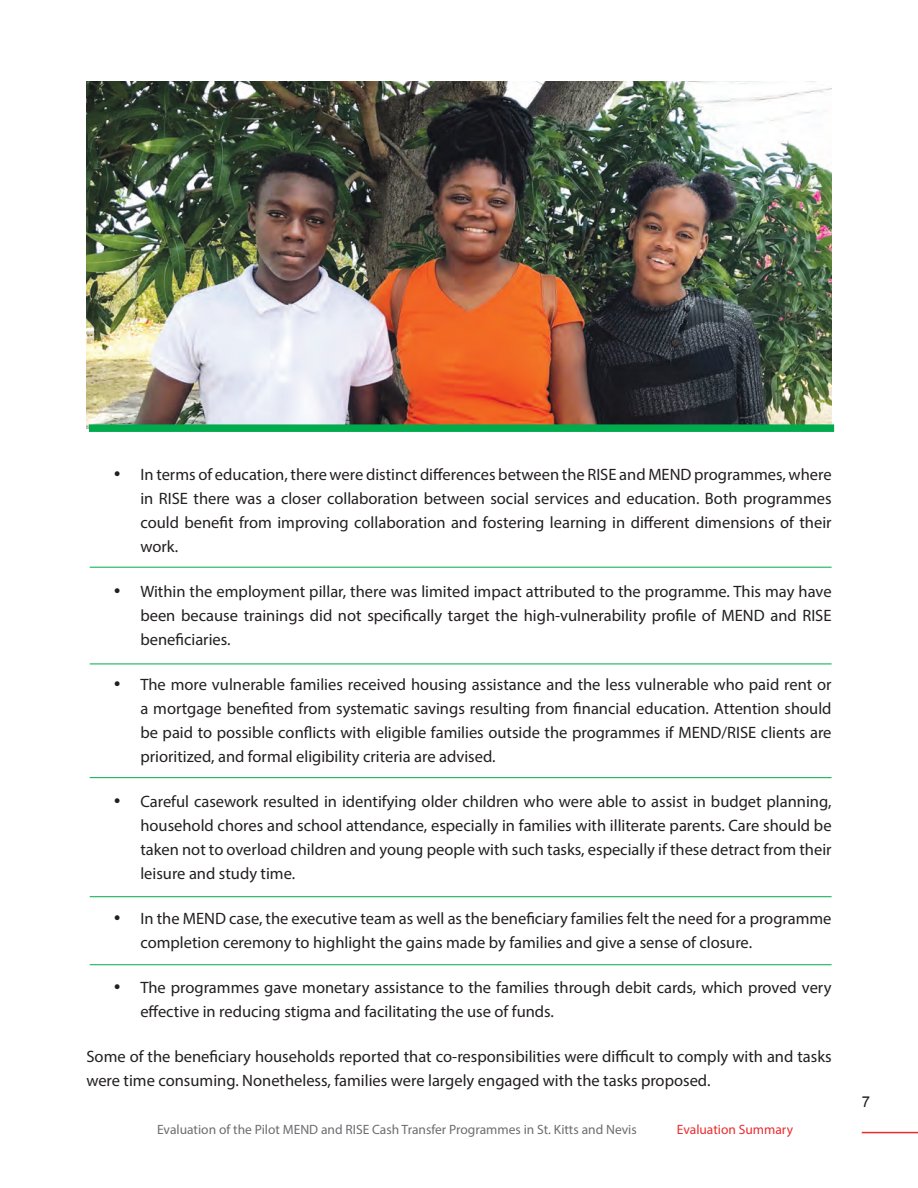
<style>
.page{position:relative;width:918px;height:1188px;background:#fff}
.page>*{position:absolute;margin:0;border:0;box-sizing:border-box;transform-origin:0 0}
.t1{font:16.5px/24px "Myriad Pro";color:#231f20;text-align:justify}
.t2{font:15px "Arial";color:#231f20}
.t3{font:13.5px "Myriad Pro";color:#6c6d70}
.t4{font:13.5px "Myriad Pro";color:#ec2a2d}
</style>
<div class="page">
<hr style="left:862px;top:1132px;width:56px;height:1px;background:#ec2a2d">
<img style="left:86px;top:81px;width:746px;height:348px">
<hr style="left:90px;top:567px;width:742px;height:1px;background:#00ab4d">
<hr style="left:90px;top:664px;width:742px;height:1px;background:#00ab4d">
<hr style="left:90px;top:777px;width:742px;height:1px;background:#00ab4d">
<hr style="left:90px;top:896px;width:742px;height:1px;background:#00ab4d">
<hr style="left:90px;top:964px;width:742px;height:1px;background:#00ab4d">
<div style="left:89px;top:424px;width:745px;height:8px;background:#00ab4d"></div>
<p class="t1" style="left:140px;top:462px;width:693px;text-indent:-27px">• In terms of education, there were distinct differences between the RISE and MEND programmes, where in RISE there was a closer collaboration between social services and education. Both programmes could benefit from improving collaboration and fostering learning in different dimensions of their work.</p>
<p class="t1" style="left:140px;top:579px;width:693px;text-indent:-27px">• Within the employment pillar, there was limited impact attributed to the programme. This may have been because trainings did not specifically target the high-vulnerability profile of MEND and RISE beneficiaries.</p>
<p class="t1" style="left:140px;top:672px;width:693px;text-indent:-27px">• The more vulnerable families received housing assistance and the less vulnerable who paid rent or a mortgage benefited from systematic savings resulting from financial education. Attention should be paid to possible conflicts with eligible families outside the programmes if MEND/RISE clients are prioritized, and formal eligibility criteria are advised.</p>
<p class="t1" style="left:140px;top:789px;width:693px;text-indent:-27px">• Careful casework resulted in identifying older children who were able to assist in budget planning, household chores and school attendance, especially in families with illiterate parents. Care should be taken not to overload children and young people with such tasks, especially if these detract from their leisure and study time.</p>
<p class="t1" style="left:140px;top:906px;width:693px;text-indent:-27px">• In the MEND case, the executive team as well as the beneficiary families felt the need for a programme completion ceremony to highlight the gains made by families and give a sense of closure.</p>
<p class="t1" style="left:140px;top:975px;width:693px;text-indent:-27px">• The programmes gave monetary assistance to the families through debit cards, which proved very effective in reducing stigma and facilitating the use of funds.</p>
<p class="t1" style="left:86px;top:1044px;width:747px">Some of the beneficiary households reported that co-responsibilities were difficult to comply with and tasks were time consuming. Nonetheless, families were largely engaged with the tasks proposed.</p>
<p class="t3" style="left:157px;top:1121px;width:481px">Evaluation of the Pilot MEND and RISE Cash Transfer Programmes in St. Kitts and Nevis</p>
<p class="t4" style="left:677px;top:1121px;width:118px">Evaluation Summary</p>
<p class="t2" style="left:862px;top:1092px;width:10px">7</p>
</div>
